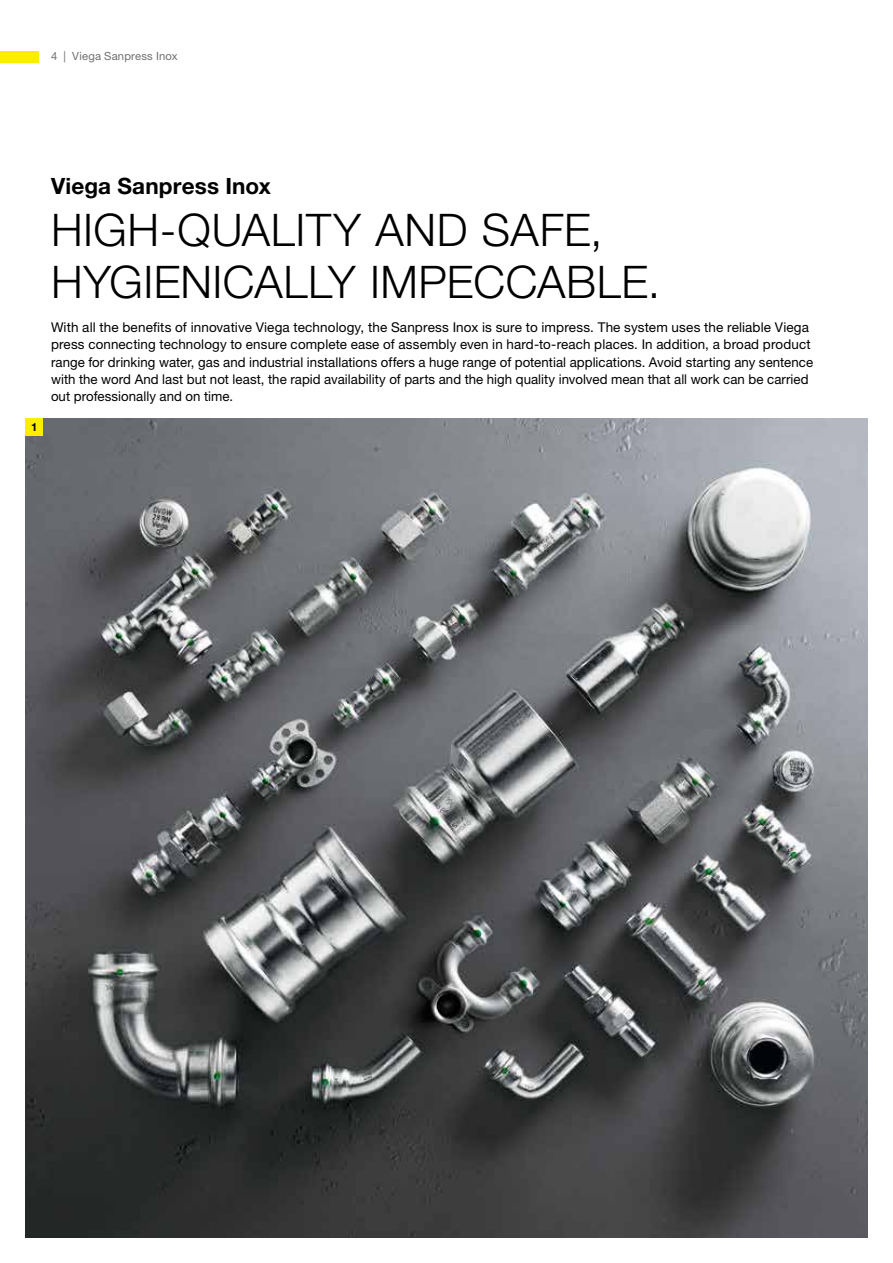
<style>
.page{position:relative;width:893px;height:1263px;background:#fff}
.page>*{position:absolute;margin:0;border:0;box-sizing:border-box;transform-origin:0 0}
.t1{font:45px/51.8px "M Ying Hei PR Cfor Viega W3";letter-spacing:.01em;color:#000}
.t2{font:22.5px "M Ying Hei PR Cfor Viega W7";letter-spacing:.005em;color:#000}
.t3{font:13.5px/17.2px "M Ying Hei PR Cfor Viega W4";letter-spacing:.005em;color:#000}
.t4{font:11.25px "M Ying Hei PR Cfor Viega W4";letter-spacing:.015em;color:#6f6f6e}
.t5{font:11.25px "M Ying Hei PR Cfor Viega W7";color:#000}
</style>
<div class="page">
<img style="left:26px;top:418px;width:841px;height:819px">
<div style="left:26px;top:418px;width:17px;height:18px;background:#ffed00"></div>
<div style="left:0;top:51px;width:38px;height:11px;background:#ffed00"></div>
<p class="t4" style="left:51px;top:49px;width:128px">4 | Viega Sanpress Inox</p>
<p class="t5" style="left:31px;top:420px;width:8px">1</p>
<h2 class="t2" style="left:51px;top:172px;width:221px">Viega Sanpress Inox</h2>
<h1 class="t1" style="left:51px;top:204px;width:611px">HIGH-QUALITY AND SAFE,<br>HYGIENICALLY IMPECCABLE.</h1>
<p class="t3" style="left:51px;top:319px;width:764px">With all the benefits of innovative Viega technology, the Sanpress Inox is sure to impress. The system uses the reliable Viega press connecting technology to ensure complete ease of assembly even in hard-to-reach places. In addition, a broad product range for drinking water, gas and industrial installations offers a huge range of potential applications. Avoid starting any sentence with the word And last but not least, the rapid availability of parts and the high quality involved mean that all work can be carried out professionally and on time.</p>
</div>
